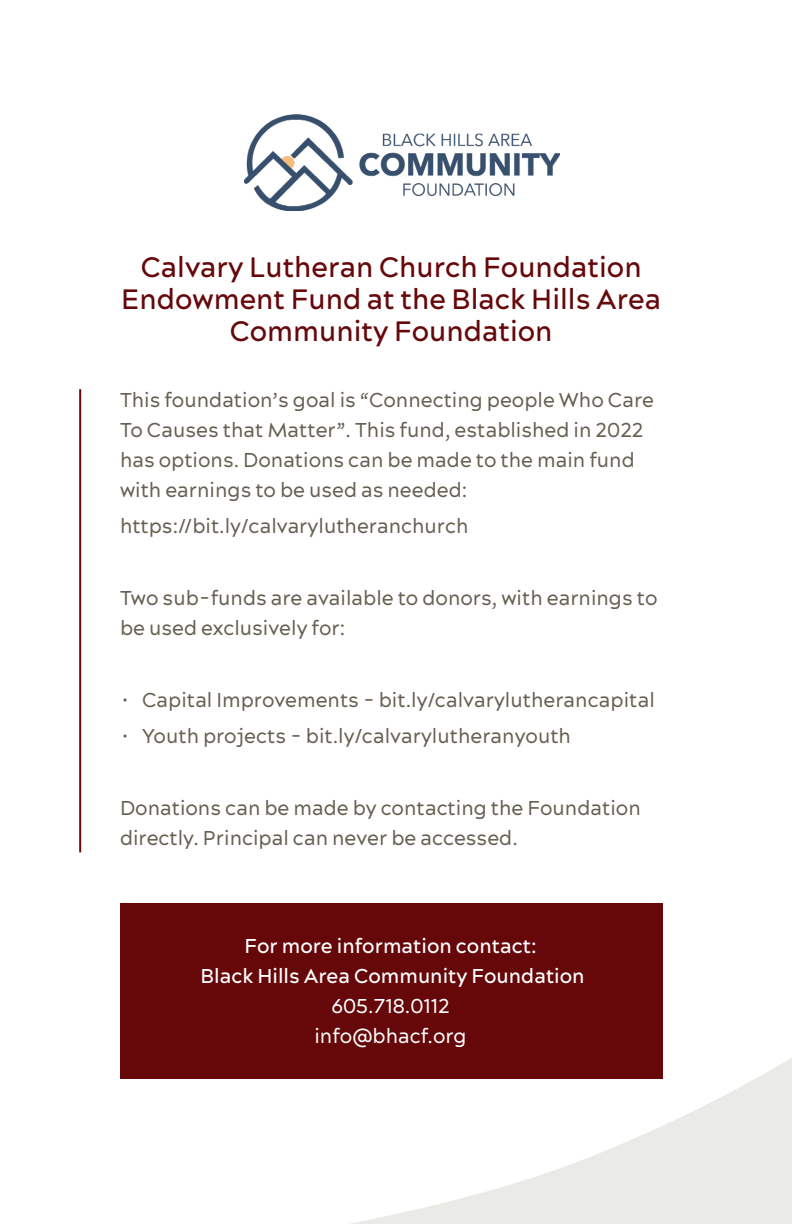
<style>
.page{position:relative;width:792px;height:1224px;background:#fff}
.page>*{position:absolute;margin:0;border:0;box-sizing:border-box;transform-origin:0 0}
.t1{font:500 28px/32px "Acherus Grotesque";color:#66080a;text-align:center}
.t2{font:20px/30px "Acherus Grotesque";color:#665f52}
.t3{font:500 20px "Acherus Grotesque";color:#fff}
.t4{font:20px "Acherus Grotesque";color:#fff}
</style>
<div class="page">
<div style="left:120px;top:903px;width:542px;height:175px;background:#66080a"></div>
<svg style="left:120px;top:942px;width:672px;height:282px"></svg>
<hr style="left:79px;top:389px;width:2px;height:463px;background:#66080a">
<img style="left:244px;top:114px;width:316px;height:96px">
<p class="t1" style="left:121px;top:251px;width:541px">Calvary Lutheran Church Foundation<br>Endowment Fund at the Black Hills Area<br>Community Foundation</p>
<p class="t2" style="left:120px;top:384px;width:536px">This foundation’s goal is “Connecting people Who Care To Causes that Matter”. This fund, established in 2022 has options. Donations can be made to the main fund with earnings to be used as needed:</p>
<p class="t2" style="left:120px;top:510px;width:350px">https://bit.ly/calvarylutheranchurch</p>
<p class="t2" style="left:120px;top:582px;width:539px">Two sub-funds are available to donors, with earnings to be used exclusively for:</p>
<p class="t2" style="left:122px;top:684px;width:534px">• Capital Improvements - bit.ly/calvarylutherancapital</p>
<p class="t2" style="left:122px;top:720px;width:451px">• Youth projects - bit.ly/calvarylutheranyouth</p>
<p class="t2" style="left:120px;top:792px;width:522px">Donations can be made by contacting the Foundation directly. Principal can never be accessed.</p>
<p class="t3" style="left:244px;top:933px;width:294px">For more information contact:</p>
<p class="t3" style="left:201px;top:963px;width:386px">Black Hills Area Community Foundation</p>
<p class="t4" style="left:331px;top:993px;width:120px">605.718.0112</p>
<p class="t4" style="left:314px;top:1023px;width:154px">info@bhacf.org</p>
</div>
